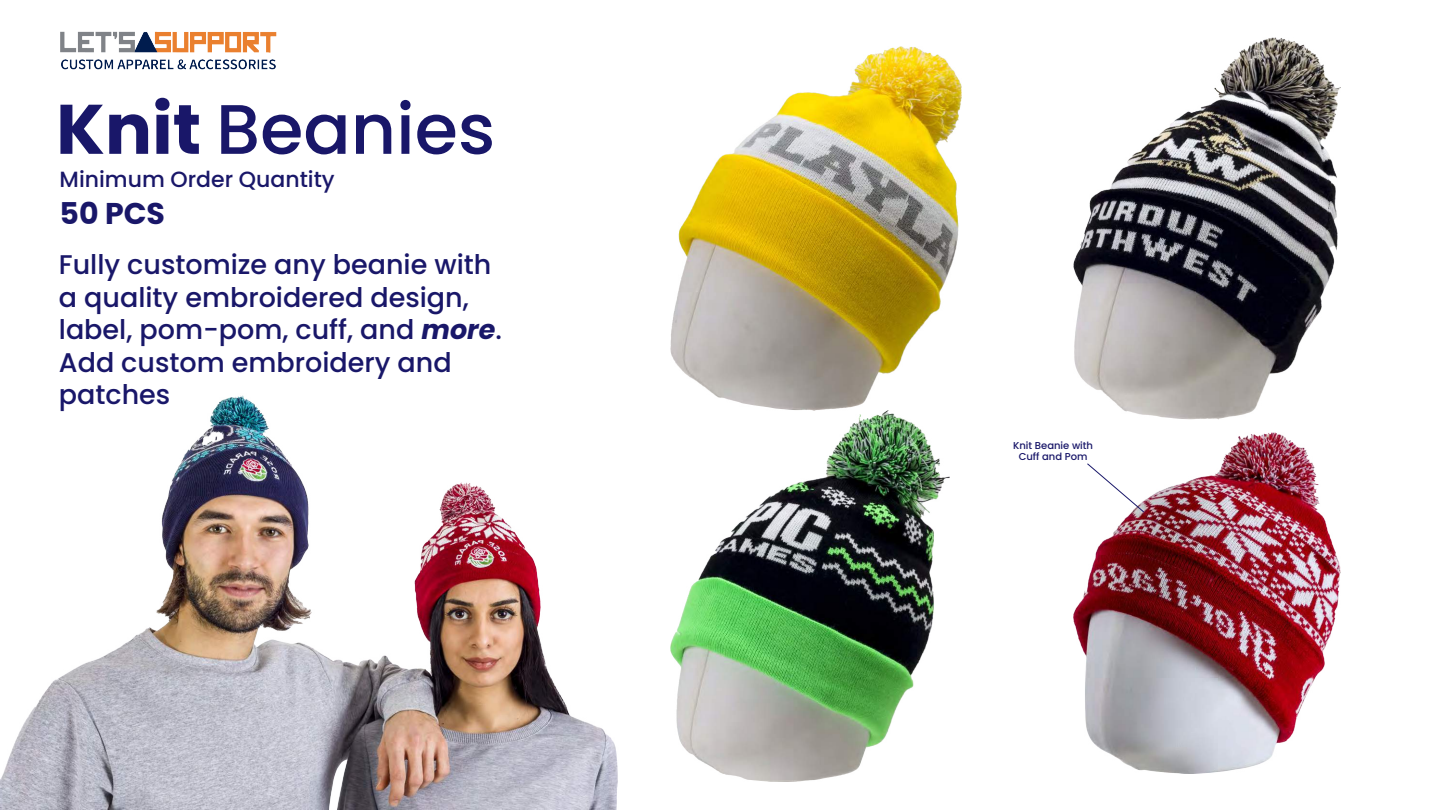
<style>
.page{position:relative;width:1440px;height:810px;background:#fff}
.page>*{position:absolute;margin:0;border:0;box-sizing:border-box;transform-origin:0 0}
.t1{font:500 70px "Poppins";color:#191769}
.t2{font:700 30px "Poppins";color:#191769}
.t3{font:500 27px/32.4px "Poppins";color:#191769}
.t4{font:500 22px "Poppins";color:#191769}
.t5{font:500 10px/10.8px "Poppins";color:#191769;text-align:center}
.s1{font-weight:700}
.s2{font-weight:700;font-style:italic}
</style>
<div class="page">
<img style="left:1073px;top:432px;width:267px;height:342px">
<img style="left:671px;top:46px;width:290px;height:364px">
<img style="left:1073px;top:37px;width:267px;height:382px">
<img style="left:671px;top:410px;width:278px;height:371px">
<img style="left:0;top:395px;width:618px;height:415px">
<svg style="left:1086px;top:462px;width:59px;height:51px"></svg>
<img style="left:60px;top:31px;width:217px;height:39px">
<h1 class="t1" style="left:56px;top:89px;width:441px"><span class="s1">Knit</span> Beanies</h1>
<p class="t4" style="left:60px;top:167px;width:277px">Minimum Order Quantity</p>
<p class="t2" style="left:60px;top:196px;width:107px">50 PCS</p>
<p class="t3" style="left:59px;top:249px;width:445px">Fully customize any beanie with a quality embroidered design, label, pom-pom, cuff, and <span class="s2">more</span>.<br>Add custom embroidery and patches</p>
<p class="t5" style="left:1013px;top:440px;width:82px">Knit Beanie with<br>Cuff and Pom</p>
</div>
